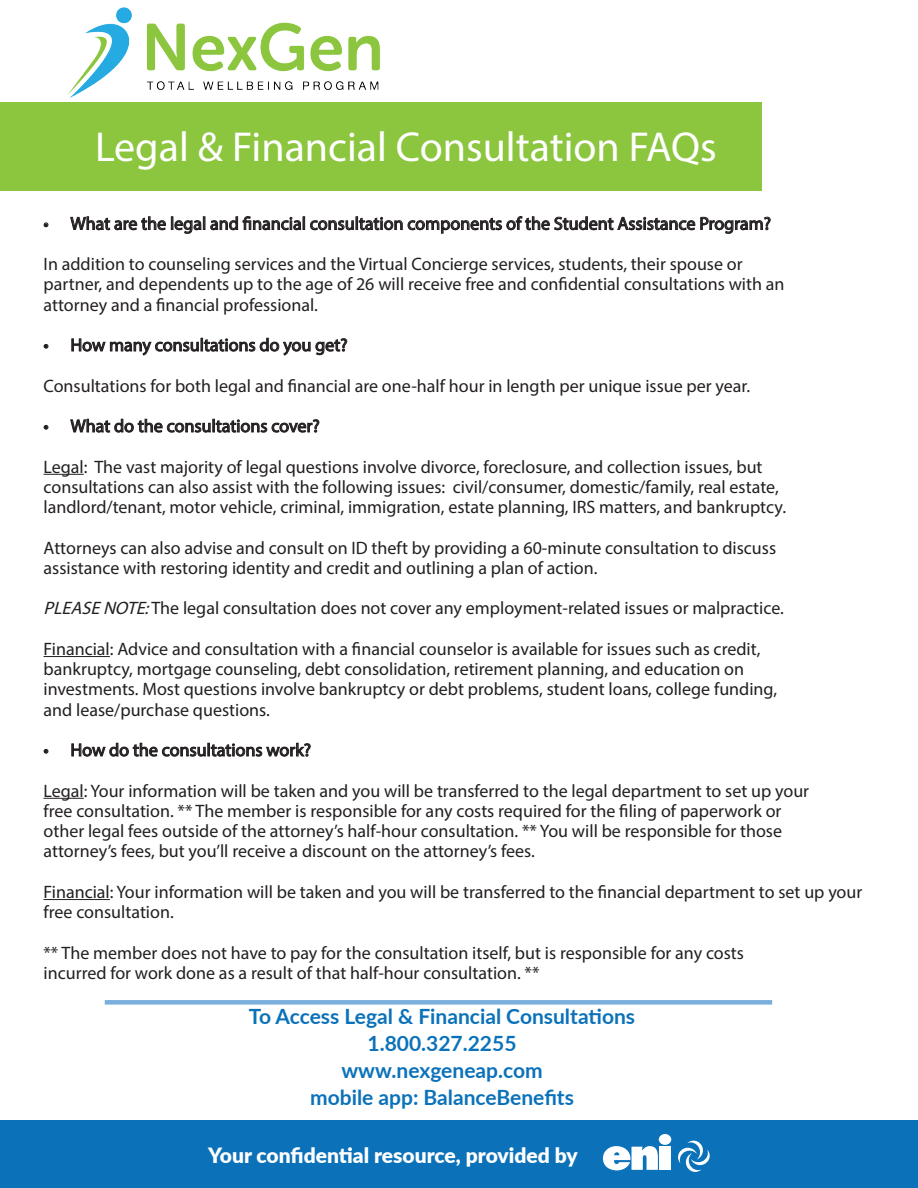
<style>
.page{position:relative;width:918px;height:1188px;background:#fff}
.page>*{position:absolute;margin:0;border:0;box-sizing:border-box;transform-origin:0 0}
.t1{font:42px "Myriad Pro";color:#fff}
.t2{font:700 21px "Lato";color:#0b72ba}
.body_hel_lt{font:900 21px "Lato";color:#fff}
.t3{font:18px/20.2px "Myriad Pro";color:#231f20}
.s1{font-style:italic}
</style>
<div class="page">
<div style="left:0;top:1120px;width:918px;height:68px;background:#0b72ba"></div>
<svg style="left:678px;top:1141px;width:32px;height:31px"></svg>
<svg style="left:603px;top:1146px;width:55px;height:24px"></svg>
<div style="left:660px;top:1147px;width:11px;height:23px;background:#fff"></div>
<div style="left:659px;top:1134px;width:12px;height:11px;background:#fff;border-radius:50%"></div>
<div style="left:0;top:102px;width:762px;height:89px;background:#8bc63e"></div>
<div style="left:105px;top:1000px;width:667px;height:5px;background:#79aede"></div>
<img style="left:67px;top:7px;width:313px;height:91px">
<hr style="left:44px;top:474px;width:40px;height:1px;background:#231f20">
<hr style="left:44px;top:656px;width:66px;height:1px;background:#231f20">
<hr style="left:44px;top:798px;width:40px;height:1px;background:#231f20">
<hr style="left:44px;top:899px;width:66px;height:1px;background:#231f20">
<svg style="left:44px;top:223px;width:4px;height:4px"></svg>
<svg style="left:70px;top:216px;width:701px;height:18px"></svg>
<svg style="left:44px;top:344px;width:4px;height:5px"></svg>
<svg style="left:71px;top:337px;width:277px;height:19px"></svg>
<svg style="left:44px;top:425px;width:4px;height:5px"></svg>
<svg style="left:70px;top:418px;width:250px;height:15px"></svg>
<svg style="left:44px;top:749px;width:4px;height:5px"></svg>
<svg style="left:71px;top:742px;width:240px;height:15px"></svg>
<p class="t1" style="left:95px;top:121px;width:623px">Legal &amp; Financial Consultation FAQs</p>
<p class="t3" style="left:44px;top:213px;width:729px">• What are the legal and financial consultation components of the Student Assistance Program?</p>
<p class="t3" style="left:44px;top:254px;width:701px">In addition to counseling services and the Virtual Concierge services, students, their spouse or</p>
<p class="t3" style="left:44px;top:274px;width:743px">partner, and dependents up to the age of 26 will receive free and confidential consultations with an</p>
<p class="t3" style="left:44px;top:294px;width:276px">attorney and a financial professional.</p>
<p class="t3" style="left:44px;top:335px;width:306px">• How many consultations do you get?</p>
<p class="t3" style="left:44px;top:375px;width:708px">Consultations for both legal and financial are one-half hour in length per unique issue per year.</p>
<p class="t3" style="left:44px;top:416px;width:278px">• What do the consultations cover?</p>
<p class="t3" style="left:44px;top:456px;width:721px">Legal: The vast majority of legal questions involve divorce, foreclosure, and collection issues, but</p>
<p class="t3" style="left:44px;top:476px;width:737px">consultations can also assist with the following issues: civil/consumer, domestic/family, real estate,</p>
<p class="t3" style="left:44px;top:497px;width:744px">landlord/tenant, motor vehicle, criminal, immigration, estate planning, IRS matters, and bankruptcy.</p>
<p class="t3" style="left:44px;top:537px;width:734px">Attorneys can also advise and consult on ID theft by providing a 60-minute consultation to discuss</p>
<p class="t3" style="left:44px;top:557px;width:556px">assistance with restoring identity and credit and outlining a plan of action.</p>
<p class="t3" style="left:44px;top:598px;width:742px"><span class="s1">PLEASENOTE:</span>The legal consultation does not cover any employment-related issues or malpractice.</p>
<p class="t3" style="left:44px;top:638px;width:718px">Financial: Advice and consultation with a financial counselor is available for issues such as credit,</p>
<p class="t3" style="left:44px;top:659px;width:702px">bankruptcy, mortgage counseling, debt consolidation, retirement planning, and education on</p>
<p class="t3" style="left:44px;top:679px;width:735px">investments. Most questions involve bankruptcy or debt problems, student loans, college funding,</p>
<p class="t3" style="left:44px;top:699px;width:228px">and lease/purchase questions.</p>
<p class="t3" style="left:44px;top:740px;width:269px">• How do the consultations work?</p>
<p class="t3" style="left:44px;top:780px;width:767px">Legal: Your information will be taken and you will be transferred to the legal department to set up your</p>
<p class="t3" style="left:44px;top:800px;width:739px">free consultation. ** The member is responsible for any costs required for the filing of paperwork or</p>
<p class="t3" style="left:44px;top:821px;width:740px">other legal fees outside of the attorney’s half-hour consultation. ** You will be responsible for those attorney’s fees, but you’ll receive a discount on the attorney’s fees.</p>
<p class="t3" style="left:44px;top:881px;width:820px">Financial: Your information will be taken and you will be transferred to the financial department to set up your free consultation.</p>
<p class="t3" style="left:44px;top:942px;width:702px">** The member does not have to pay for the consultation itself, but is responsible for any costs incurred for work done as a result of that half-hour consultation. **</p>
<p class="t2" style="left:249px;top:1001px;width:388px">To Access Legal &amp; Financial Consultations</p>
<p class="t2" style="left:368px;top:1028px;width:150px">1.800.327.2255</p>
<p class="t2" style="left:341px;top:1055px;width:203px">www.nexgeneap.com</p>
<p class="t2" style="left:310px;top:1082px;width:265px">mobile app: BalanceBenefits</p>
<p class="body_hel_lt" style="left:208px;top:1139px;width:371px">Your confidential resource, provided by</p>
</div>
